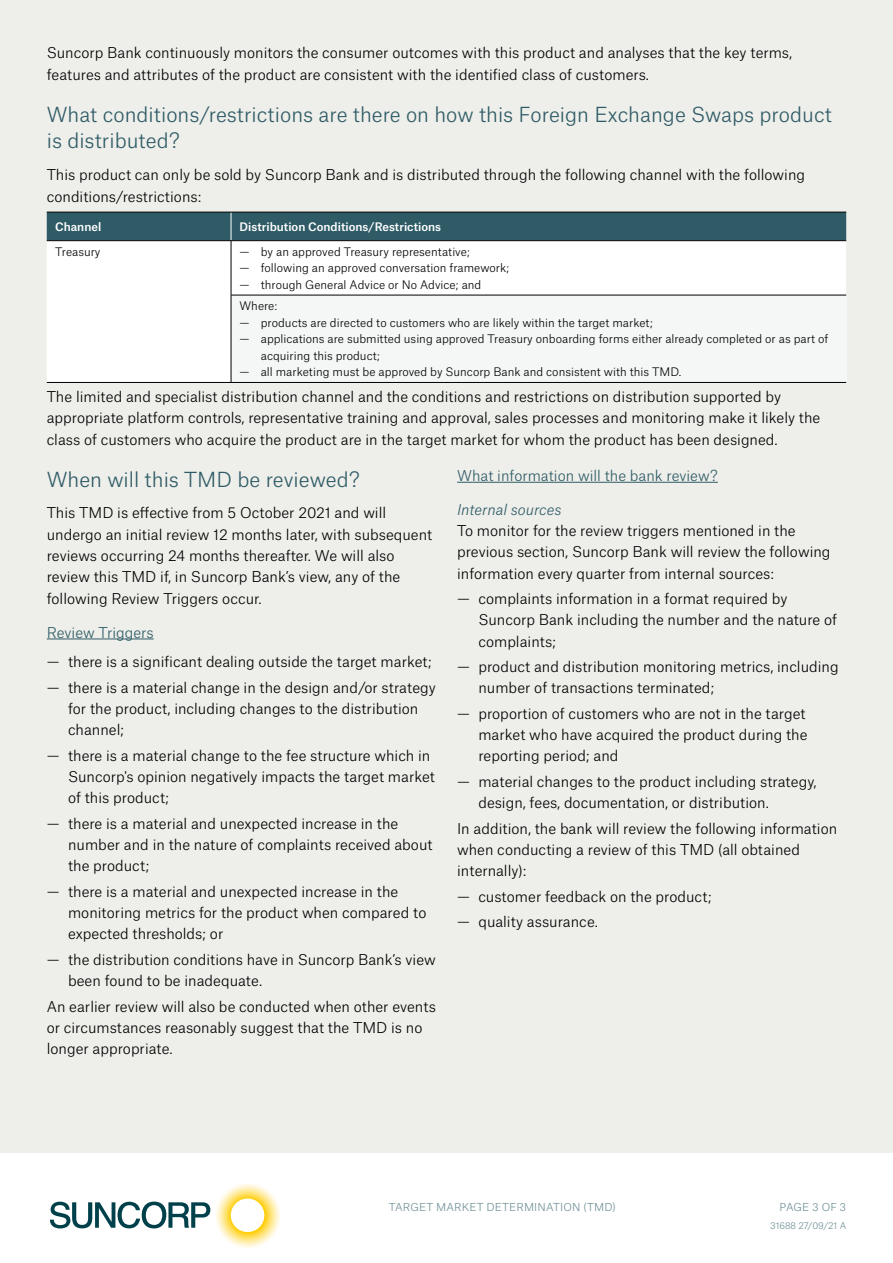
<style>
.page{position:relative;width:893px;height:1263px;background:#fff}
.page>*{position:absolute;margin:0;border:0;box-sizing:border-box;transform-origin:0 0}
.t1{font:300 19.8px/27px "Atlas Grotesk";color:#2e5b66}
.t2{font:300 14.25px/21.3px "Atlas Grotesk";color:#000}
.t3{font:300 14.25px "Atlas Grotesk";color:#2e5b66}
.t4{font:italic 300 14.25px "Atlas Grotesk";color:#2e5b66}
.t5{font:300 11.25px/21.3px "Atlas Grotesk";color:#000}
.t6{font:500 11.25px "Atlas Grotesk";color:#fff}
.t7{font:300 10.5px "Atlas Grotesk";letter-spacing:.01em;color:#6c8d94}
.t8{font:300 9px "Atlas Grotesk";letter-spacing:-.005em;color:#6c8d94}
</style>
<div class="page">
<div style="left:0;top:0;width:893px;height:1152px;background:#eeeeea"></div>
<svg style="left:50px;top:1184px;width:230px;height:64px"></svg>
<div style="left:47px;top:241px;width:799px;height:141px;background:#fff"></div>
<div style="left:231px;top:295px;width:615px;height:87px;background:#f5f7f7"></div>
<div style="left:47px;top:213px;width:799px;height:27px;background:#2e5b66"></div>
<hr style="left:47px;top:212px;width:184px;height:1px;background:#000">
<hr style="left:231px;top:212px;width:615px;height:1px;background:#000">
<hr style="left:47px;top:240px;width:184px;height:1px;background:#000">
<hr style="left:231px;top:240px;width:615px;height:1px;background:#000">
<hr style="left:231px;top:241px;width:1px;height:54px;background:#000">
<hr style="left:231px;top:295px;width:615px;height:1px;background:#000">
<hr style="left:231px;top:295px;width:1px;height:87px;background:#000">
<hr style="left:47px;top:382px;width:184px;height:1px;background:#000">
<hr style="left:231px;top:382px;width:615px;height:1px;background:#000">
<hr style="left:47px;top:639px;width:107px;height:1px;background:#2e5b66">
<hr style="left:457px;top:482px;width:261px;height:1px;background:#2e5b66">
<p class="t2" style="left:47px;top:41px;width:747px">Suncorp Bank continuously monitors the consumer outcomes with this product and analyses that the key terms, features and attributes of the product are consistent with the identified class of customers.</p>
<h1 class="t1" style="left:47px;top:99px;width:787px">What conditions/restrictions are there on how this Foreign Exchange Swaps product is distributed?</h1>
<p class="t2" style="left:47px;top:163px;width:760px">This product can only be sold by Suncorp Bank and is distributed through the following channel with the following conditions/restrictions:</p>
<p class="t6" style="left:55px;top:217px;width:47px">Channel</p>
<p class="t6" style="left:240px;top:217px;width:203px">Distribution Conditions/Restrictions</p>
<p class="t5" style="left:55px;top:240px;width:47px">Treasury</p>
<p class="t5" style="left:240px;top:240px;width:232px">— by an approved Treasury representative;</p>
<p class="t5" style="left:240px;top:256px;width:271px">— following an approved conversation framework;</p>
<p class="t5" style="left:240px;top:273px;width:243px">— through General Advice or No Advice; and<br>Where:</p>
<p class="t5" style="left:240px;top:311px;width:415px">— products are directed to customers who are likely within the target market;</p>
<p class="t5" style="left:261px;top:330px;width:569px;line-height:16.5px;text-indent:-21px">— applications are submitted using approved Treasury onboarding forms either already completed or as part of acquiring this product;</p>
<p class="t5" style="left:240px;top:360px;width:443px">— all marketing must be approved by Suncorp Bank and consistent with this TMD.</p>
<p class="t2" style="left:47px;top:385px;width:775px">The limited and specialist distribution channel and the conditions and restrictions on distribution supported by appropriate platform controls, representative training and approval, sales processes and monitoring make it likely the class of customers who acquire the product are in the target market for whom the product has been designed.</p>
<h1 class="t1" style="left:47px;top:464px;width:314px">When will this TMD be reviewed?</h1>
<p class="t2" style="left:47px;top:501px;width:387px">This TMD is effective from 5 October 2021 and will undergo an initial review 12 months later, with subsequent reviews occurring 24 months thereafter. We will also review this TMD if, in Suncorp Bank’s view, any of the following Review Triggers occur.</p>
<p class="t3" style="left:47px;top:621px;width:108px">Review Triggers</p>
<p class="t2" style="left:47px;top:650px;width:386px">— there is a significant dealing outside the target market;</p>
<p class="t2" style="left:68px;top:675px;width:369px;text-indent:-21px">— there is a material change in the design and/or strategy for the product, including changes to the distribution channel;</p>
<p class="t2" style="left:68px;top:743px;width:369px;text-indent:-21px">— there is a material change to the fee structure which in<br>Suncorp's opinion negatively impacts the target market of this product;</p>
<p class="t2" style="left:68px;top:811px;width:366px;text-indent:-21px">— there is a material and unexpected increase in the number and in the nature of complaints received about the product;</p>
<p class="t2" style="left:68px;top:879px;width:360px;text-indent:-21px">— there is a material and unexpected increase in the monitoring metrics for the product when compared to expected thresholds; or</p>
<p class="t2" style="left:68px;top:947px;width:369px;text-indent:-21px">— the distribution conditions have in Suncorp Bank’s view been found to be inadequate.</p>
<p class="t2" style="left:47px;top:994px;width:391px">An earlier review will also be conducted when other events or circumstances reasonably suggest that the TMD is no longer appropriate.</p>
<p class="t3" style="left:457px;top:464px;width:262px">What information will the bank review?</p>
<p class="t4" style="left:457px;top:498px;width:106px">Internal sources</p>
<p class="t2" style="left:457px;top:519px;width:375px">To monitor for the review triggers mentioned in the previous section, Suncorp Bank will review the following information every quarter from internal sources:</p>
<p class="t2" style="left:478px;top:587px;width:360px;text-indent:-21px">— complaints information in a format required by<br>Suncorp Bank including the number and the nature of complaints;</p>
<p class="t2" style="left:478px;top:655px;width:362px;text-indent:-21px">— product and distribution monitoring metrics, including number of transactions terminated;</p>
<p class="t2" style="left:478px;top:701px;width:331px;text-indent:-21px">— proportion of customers who are not in the target market who have acquired the product during the reporting period; and</p>
<p class="t2" style="left:478px;top:769px;width:340px;text-indent:-21px">— material changes to the product including strategy, design, fees, documentation, or distribution.</p>
<p class="t2" style="left:457px;top:816px;width:382px">In addition, the bank will review the following information when conducting a review of this TMD (all obtained internally):</p>
<p class="t2" style="left:457px;top:884px;width:256px">— customer feedback on the product;</p>
<p class="t2" style="left:457px;top:910px;width:142px">— quality assurance.</p>
<p class="t7" style="left:389px;top:1198px;width:229px">TARGET MARKET DETERMINATION (TMD)</p>
<p class="t7" style="left:780px;top:1198px;width:68px">PAGE 3 OF 3</p>
<p class="t8" style="left:770px;top:1219px;width:77px">31688 27/09/21 A</p>
</div>
